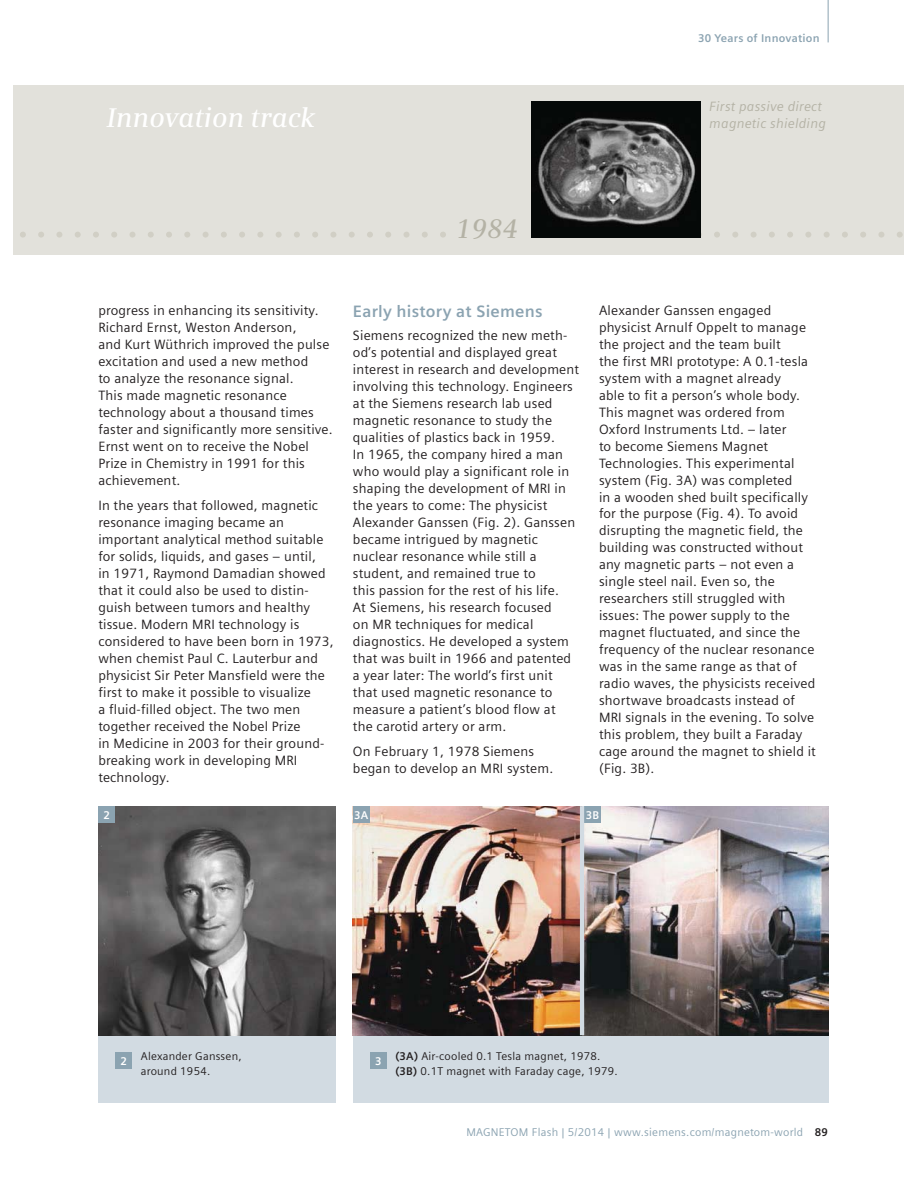
<style>
.page{position:relative;width:918px;height:1188px;background:#fff}
.page>*{position:absolute;margin:0;border:0;box-sizing:border-box;transform-origin:0 0}
.t1{font:italic 600 27px "Siemens Serif";letter-spacing:.005em;color:#fff}
.t2{font:italic 600 27px "Siemens Serif";color:#b4b2a5}
.t3{font:700 16.5px "Siemens Sans";letter-spacing:.015em;color:#8ba3b1}
.t4{font:13.5px/17px "Siemens Sans";letter-spacing:.015em;color:#231f20}
.t5{font:italic 13.5px/17px "Siemens Sans";letter-spacing:.015em;color:#b4b2a5}
.t6{font:11.25px/14.9px "Siemens Sans";letter-spacing:.02em;color:#231f20}
.t7{font:11.25px "Siemens Sans";letter-spacing:.02em;color:#8ba3b1}
.t8{font:700 11.25px "Siemens Sans";letter-spacing:.02em;color:#8ba3b1}
.t9{font:700 11.25px "Siemens Sans";color:#fff}
.s1{font-weight:700}
.s2{font-weight:700;color:#231f20}
</style>
<div class="page">
<div style="left:13px;top:85px;width:891px;height:170px;background:#e2e1db"></div>
<svg style="left:20px;top:232px;width:881px;height:6px"></svg>
<div style="left:451px;top:212px;width:80px;height:26px;background:#e2e1db"></div>
<div style="left:98px;top:1035px;width:238px;height:68px;background:#d2dbe2"></div>
<img style="left:98px;top:806px;width:238px;height:229px">
<div style="left:98px;top:806px;width:17px;height:17px;background:#8ba3b1"></div>
<div style="left:115px;top:1052px;width:17px;height:17px;background:#8ba3b1"></div>
<div style="left:353px;top:1035px;width:475px;height:68px;background:#d2dbe2"></div>
<img style="left:353px;top:806px;width:475px;height:229px">
<div style="left:353px;top:806px;width:17px;height:17px;background:#8ba3b1"></div>
<div style="left:584px;top:806px;width:17px;height:17px;background:#8ba3b1"></div>
<div style="left:370px;top:1052px;width:17px;height:17px;background:#8ba3b1"></div>
<hr style="left:580px;top:806px;width:4px;height:229px;background:#d2dbe2">
<img style="left:531px;top:102px;width:170px;height:136px">
<hr style="left:828px;top:0;width:1px;height:42px;background:#8ba3b1">
<h1 class="t1" style="left:107px;top:102px;width:210px">Innovation track</h1>
<p class="t8" style="left:698px;top:34px;width:123px">30 Years of Innovation</p>
<p class="t5" style="left:709px;top:99px;width:118px">First passive direct magnetic shielding</p>
<h1 class="t2" style="left:456px;top:212px;width:64px">1984</h1>
<p class="t4" style="left:98px;top:303px;width:236px">progress in enhancing its sensitivity.<br>Richard Ernst, Weston Anderson,<br>and Kurt Wüthrich improved the pulse excitation and used a new method<br>to analyze the resonance signal.<br>This made magnetic resonance technology about a thousand times faster and significantly more sensitive.<br>Ernst went on to receive the Nobel<br>Prize in Chemistry in 1991 for this achievement.</p>
<p class="t4" style="left:98px;top:498px;width:237px">In the years that followed, magnetic resonance imaging became an important analytical method suitable for solids, liquids, and gases – until,<br>in 1971, Raymond Damadian showed that it could also be used to distin&shy;guish between tumors and healthy tissue. Modern MRI technology is considered to have been born in 1973, when chemist Paul C. Lauterbur and physicist Sir Peter Mansfield were the first to make it possible to visualize<br>a fluid-filled object. The two men together received the Nobel Prize<br>in Medicine in 2003 for their ground&shy;breaking work in developing MRI technology.</p>
<p class="t9" style="left:104px;top:810px;width:8px">2</p>
<p class="t3" style="left:353px;top:304px;width:191px">Early history at Siemens</p>
<p class="t4" style="left:353px;top:328px;width:228px">Siemens recognized the new meth&shy;od’s potential and displayed great interest in research and development involving this technology. Engineers at the Siemens research lab used magnetic resonance to study the qualities of plastics back in 1959.<br>In 1965, the company hired a man who would play a significant role in shaping the development of MRI in the years to come: The physicist Alexander Ganssen (Fig. 2). Ganssen became intrigued by magnetic nuclear resonance while still a student, and remained true to<br>this passion for the rest of his life.<br>At Siemens, his research focused<br>on MR techniques for medical diagnostics. He developed a system that was built in 1966 and patented a year later: The world’s first unit that used magnetic resonance to measure a patient’s blood flow at<br>the carotid artery or arm.</p>
<p class="t4" style="left:353px;top:744px;width:202px">On February 1, 1978 Siemens began to develop an MRI system.</p>
<p class="t9" style="left:354px;top:810px;width:16px">3A</p>
<p class="t9" style="left:586px;top:810px;width:15px">3B</p>
<p class="t4" style="left:599px;top:303px;width:218px">Alexander Ganssen engaged physicist Arnulf Oppelt to manage the project and the team built<br>the first MRI prototype: A 0.1-tesla system with a magnet already<br>able to fit a person’s whole body.<br>This magnet was ordered from<br>Oxford Instruments Ltd. – later<br>to become Siemens Magnet<br>Technologies. This experimental system (Fig. 3A) was completed<br>in a wooden shed built specifically for the purpose (Fig. 4). To avoid disrupting the magnetic field, the building was constructed without any magnetic parts – not even a single steel nail. Even so, the researchers still struggled with issues: The power supply to the magnet fluctuated, and since the frequency of the nuclear resonance was in the same range as that of radio waves, the physicists received shortwave broadcasts instead of<br>MRI signals in the evening. To solve this problem, they built a Faraday cage around the magnet to shield it (Fig. 3B).</p>
<p class="t9" style="left:121px;top:1056px;width:8px">2</p>
<p class="t6" style="left:141px;top:1050px;width:102px">Alexander Ganssen, around 1954.</p>
<p class="t9" style="left:375px;top:1056px;width:8px">3</p>
<p class="t6" style="left:395px;top:1050px;width:224px"><span class="s1">(3A)</span> Air-cooled 0.1 Tesla magnet, 1978. <span class="s1">(3B)</span> 0.1T magnet with Faraday cage, 1979.</p>
<p class="t7" style="left:466px;top:1128px;width:363px">MAGNETOM Flash | 5/2014 | www.siemens.com/magnetom-world <span class="s2">89</span></p>
</div>
